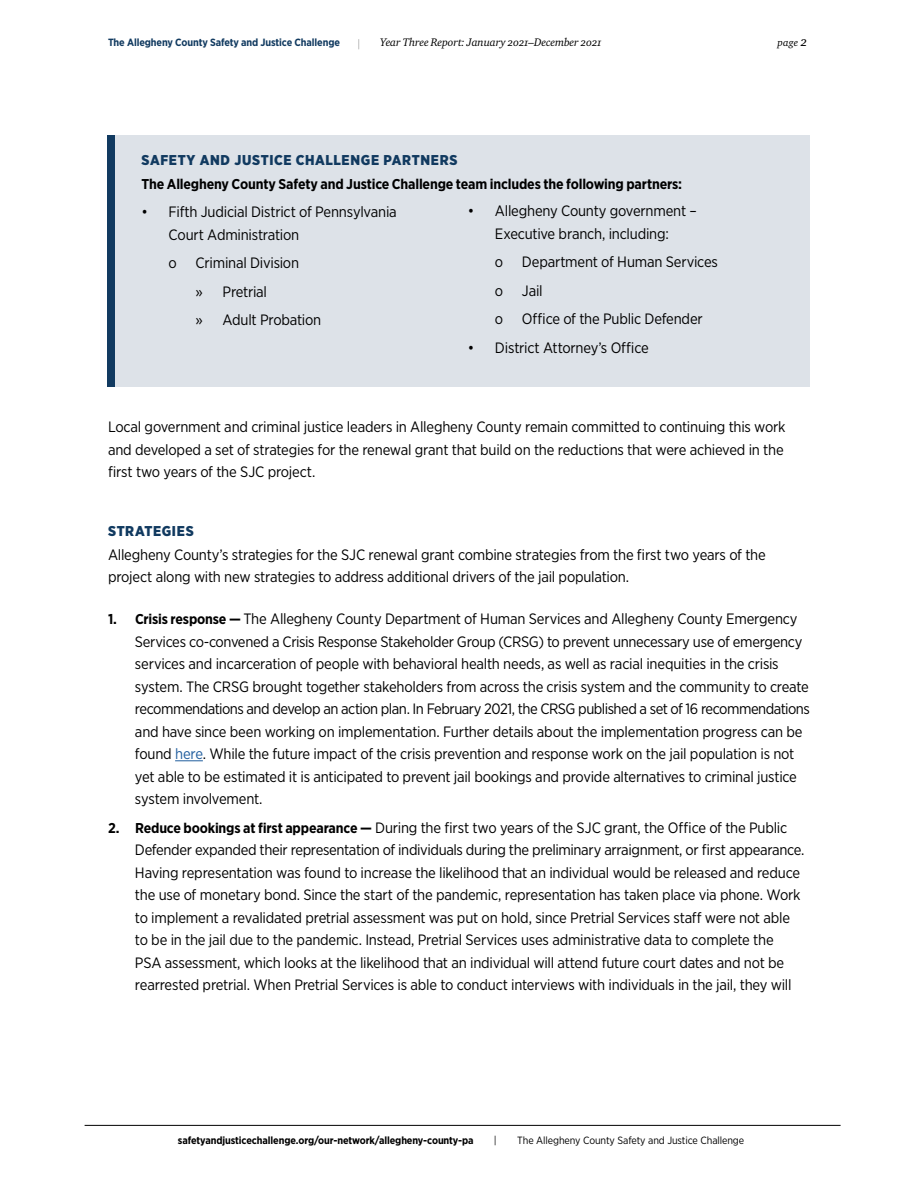
<style>
.page{position:relative;width:918px;height:1188px;background:#fff}
.page>*{position:absolute;margin:0;border:0;box-sizing:border-box;transform-origin:0 0}
.t1{font:15px/22.5px "Gotham Narrow";letter-spacing:-.02em;color:#000}
.t2{font:700 14.25px "Gotham Narrow";letter-spacing:-.01em;color:#000}
.t3{font:900 14.25px "Gotham Narrow";letter-spacing:.045em;color:#113a60}
.t4{font:11.25px "Charter ITC Regu Ital OS";letter-spacing:-.01em;color:#000}
.t5{font:100 11.25px "Gotham Narrow";color:#000}
.t6{font:700 10.5px "Gotham Narrow";letter-spacing:-.01em;color:#000}
.t7{font:10.5px "Gotham Narrow";letter-spacing:-.01em;color:#000}
.t8{font:700 10.5px "Gotham Narrow";letter-spacing:-.01em;color:#113a60}
.t9{font:10.5px "Charter ITC Regu Ital OS";color:#000}
.s1{font-size:13.5px}
.s2{font-weight:700;font-size:14.25px}
.s3{color:#215e9e}
</style>
<div class="page">
<hr style="left:85px;top:1125px;width:756px;height:1px;background:#000">
<div style="left:108px;top:135px;width:702px;height:252px;background:#dde2e8"></div>
<div style="left:108px;top:135px;width:7px;height:252px;background:#113a60"></div>
<svg style="left:175px;top:760px;width:28px;height:1px"></svg>
<p class="t8" style="left:108px;top:36px;width:234px">The Allegheny County Safety and Justice Challenge</p>
<p class="t5" style="left:358px;top:37px;width:4px">|</p>
<p class="t4" style="left:380px;top:36px;width:223px">Year Three Report: January 2021–December 2021</p>
<p class="t9" style="left:777px;top:36px;width:31px">page <span class="s1">2</span></p>
<p class="t3" style="left:142px;top:150px;width:317px">SAFETY AND JUSTICE CHALLENGE PARTNERS</p>
<p class="t2" style="left:142px;top:175px;width:542px">The Allegheny County Safety and Justice Challenge team includes the following partners:</p>
<p class="t1" style="left:169px;top:201px;width:230px;text-indent:-27px">• Fifth Judicial District of Pennsylvania<br>Court Administration</p>
<p class="t1" style="left:196px;top:249px;width:127px;line-height:28.5px;text-indent:-27px">o Criminal Division<br>» Pretrial<br>» Adult Probation</p>
<p class="t1" style="left:468px;top:200px;width:230px;text-align:center">• Allegheny County government –<br>Executive branch, including:</p>
<p class="t1" style="left:495px;top:248px;width:224px;line-height:28.5px">o Department of Human Services o Jail<br>o Office of the Public Defender</p>
<p class="t1" style="left:468px;top:336px;width:182px">• District Attorney’s Office</p>
<p class="t1" style="left:108px;top:416px;width:679px">Local government and criminal justice leaders in Allegheny County remain committed to continuing this work and developed a set of strategies for the renewal grant that build on the reductions that were achieved in the first two years of the SJC project.</p>
<p class="t3" style="left:108px;top:521px;width:87px">STRATEGIES</p>
<p class="t1" style="left:108px;top:543px;width:659px">Allegheny County’s strategies for the SJC renewal grant combine strategies from the first two years of the project along with new strategies to address additional drivers of the jail population.</p>
<p class="t1" style="left:135px;top:608px;width:676px;text-indent:-27px"><span class="s2">1. Crisis response —</span> The Allegheny County Department of Human Services and Allegheny County Emergency Services co-convened a Crisis Response Stakeholder Group (CRSG) to prevent unnecessary use of emergency services and incarceration of people with behavioral health needs, as well as racial inequities in the crisis system. The CRSG brought together stakeholders from across the crisis system and the community to create recommendations and develop an action plan. In February 2021, the CRSG published a set of 16 recommendations and have since been working on implementation. Further details about the implementation progress can be found <span class="s3">here</span>. While the future impact of the crisis prevention and response work on the jail population is not yet able to be estimated it is anticipated to prevent jail bookings and provide alternatives to criminal justice system involvement.</p>
<p class="t1" style="left:135px;top:816px;width:671px;text-indent:-27px"><span class="s2">2. Reduce bookings at first appearance —</span> During the first two years of the SJC grant, the Office of the Public Defender expanded their representation of individuals during the preliminary arraignment, or first appearance.<br>Having representation was found to increase the likelihood that an individual would be released and reduce the use of monetary bond. Since the start of the pandemic, representation has taken place via phone. Work to implement a revalidated pretrial assessment was put on hold, since Pretrial Services staff were not able to be in the jail due to the pandemic. Instead, Pretrial Services uses administrative data to complete the<br>PSA assessment, which looks at the likelihood that an individual will attend future court dates and not be rearrested pretrial. When Pretrial Services is able to conduct interviews with individuals in the jail, they will</p>
<p class="t6" style="left:178px;top:1133px;width:297px">safetyandjusticechallenge.org/our-network/allegheny-county-pa</p>
<p class="t7" style="left:494px;top:1134px;width:4px">|</p>
<p class="t7" style="left:517px;top:1134px;width:228px">The Allegheny County Safety and Justice Challenge</p>
</div>
